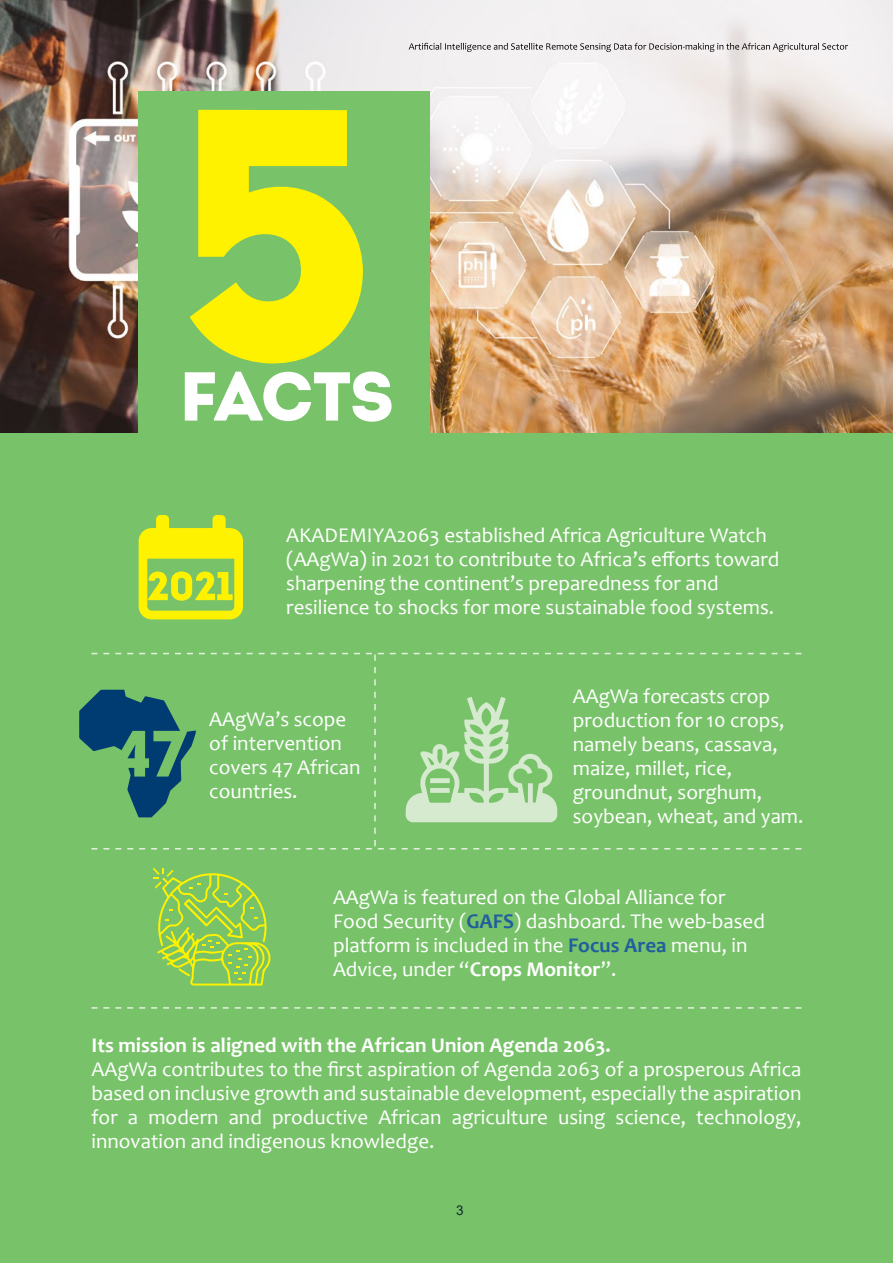
<style>
.page{position:relative;width:893px;height:1263px;background:#fff}
.page>*{position:absolute;margin:0;border:0;box-sizing:border-box;transform-origin:0 0}
.t1{font:354.15px "Uni Sans Heavy";color:#fff200}
.t2{font:69px "Intro";letter-spacing:-.035em;color:#fff}
.t3{font:21px/24px "Candara";color:#fff}
.t4{font:700 21px "Candara";color:#fff}
.t5{font:13.5px "Arial";color:#0b2b33}
.s1{font-weight:700;color:#215e9e}
.s2{font-weight:700}
</style>
<div class="page">
<div style="left:0;top:196px;width:893px;height:1067px;background:#78c369"></div>
<img style="left:0;top:0;width:893px;height:432px">
<div style="left:139px;top:92px;width:291px;height:381px;background:#78c369"></div>
<svg style="left:92px;top:1007px;width:709px;height:2px"></svg>
<svg style="left:139px;top:515px;width:104px;height:104px"></svg>
<svg style="left:79px;top:653px;width:722px;height:196px"></svg>
<svg style="left:153px;top:868px;width:118px;height:117px"></svg>
<svg style="left:409px;top:43px;width:439px;height:9px"></svg>
<h1 class="t1" style="left:189px;top:23px;width:201px">5</h1>
<h2 class="t2" style="left:179px;top:355px;width:217px">FACTS</h2>
<p class="t3" style="left:286px;top:523px;width:495px">AKADEMIYA2063 established Africa Agriculture Watch (AAgWa) in 2021 to contribute to Africa’s efforts toward sharpening the continent’s preparedness for and resilience to shocks for more sustainable food systems.</p>
<p class="t3" style="left:209px;top:707px;width:153px">AAgWa’s scope of intervention covers 47 African countries.</p>
<p class="t3" style="left:573px;top:684px;width:232px">AAgWa forecasts crop production for 10 crops, namely beans, cassava, maize, millet, rice, groundnut, sorghum, soybean, wheat, and yam.</p>
<p class="t3" style="left:333px;top:884px;width:433px">AAgWa is featured on the Global Alliance for Food Security (<span class="s1">GAFS</span>) dashboard. The web-based platform is included in the <span class="s1">Focus Area</span> menu, in Advice, under “<span class="s2">Crops Monitor</span>”.</p>
<p class="t4" style="left:92px;top:1032px;width:521px">Its mission is aligned with the African Union Agenda 2063.</p>
<p class="t3" style="left:92px;top:1057px;width:711px;text-align:justify">AAgWa contributes to the first aspiration of Agenda 2063 of a prosperous Africa based on inclusive growth and sustainable development, especially the aspiration for a modern and productive African agriculture using science, technology, innovation and indigenous knowledge.</p>
<p class="t5" style="left:456px;top:1201px;width:9px">3</p>
</div>
